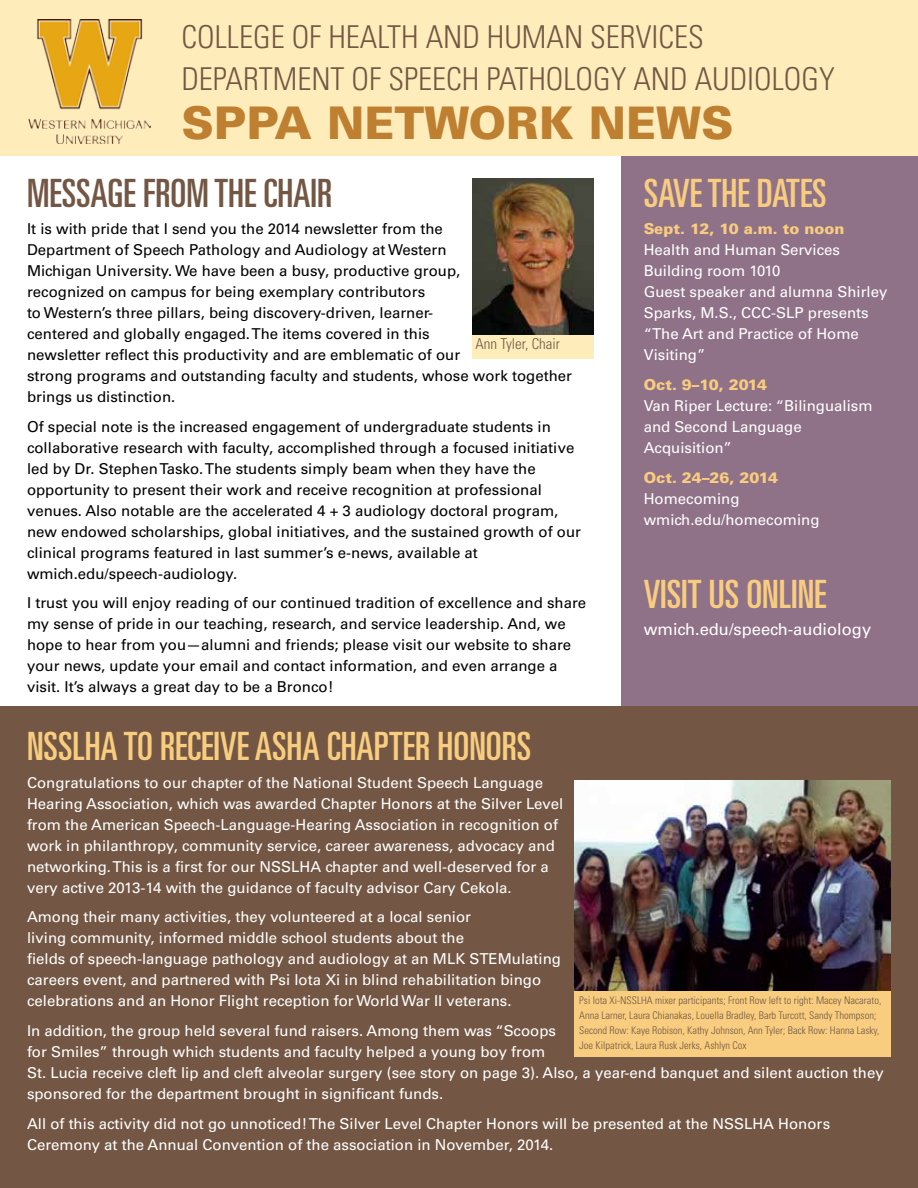
<style>
.page{position:relative;width:918px;height:1188px;background:#fff}
.page>*{position:absolute;margin:0;border:0;box-sizing:border-box;transform-origin:0 0}
.t1{font:900 45px "Univers LT Std";color:#bf7f31}
.t2{font:ultra-condensed 39px "Univers LT Std";color:#f8cd7f}
.t3{font:ultra-condensed 39px "Univers LT Std";color:#735744}
.t4{font:300 condensed 31.5px/41.7px "Univers LT Std";color:#735744}
.t5{font:16.5px "Univers LT Std";color:#fff}
.t6{font:15px/21px "Univers LT Std";color:#fff}
.t7{font:15px/21px "Univers LT Std";color:#000}
.t8{font:900 15px "Univers LT Std";color:#f8cd7f}
.t9{font:300 condensed 15px "Univers LT Std";color:#735744}
.t10{font:900 15px "Univers LT Std";letter-spacing:-.02em;color:#f8cd7f}
.t11{font:300 condensed 10.5px/15px "Univers LT Std";color:#735744}
</style>
<div class="page">
<div style="left:621px;top:156px;width:297px;height:550px;background:#8f7288"></div>
<div style="left:0;top:706px;width:918px;height:482px;background:#735744"></div>
<div style="left:0;top:0;width:918px;height:156px;background:#feedbb"></div>
<img style="left:29px;top:20px;width:121px;height:124px">
<img style="left:472px;top:178px;width:122px;height:157px">
<div style="left:472px;top:335px;width:122px;height:24px;background:#feedbb"></div>
<img style="left:575px;top:780px;width:316px;height:211px">
<div style="left:575px;top:991px;width:316px;height:65px;background:#f8cd7f"></div>
<h3 class="t4" style="left:181px;top:16px;width:655px">COLLEGE OF HEALTH AND HUMAN SERVICES<br>DEPARTMENT OF SPEECH PATHOLOGY AND AUDIOLOGY</h3>
<h1 class="t1" style="left:181px;top:95px;width:554px">SPPA NETWORK NEWS</h1>
<h2 class="t2" style="left:644px;top:171px;width:185px">SAVE THE DATES</h2>
<p class="t8" style="left:644px;top:220px;width:202px">Sept. 12, 10 a.m. to noon</p>
<p class="t6" style="left:644px;top:240px;width:245px">Health and Human Services<br>Building room 1010<br>Guest speaker and alumna Shirley<br>Sparks, M.S., CCC-SLP presents “The Art and Practice of Home<br>Visiting”</p>
<p class="t10" style="left:644px;top:375px;width:125px">Oct. 9–10, 2014</p>
<p class="t6" style="left:644px;top:395px;width:230px">Van Riper Lecture: “Bilingualism and Second Language<br>Acquisition”</p>
<p class="t8" style="left:644px;top:468px;width:136px">Oct. 24–26, 2014</p>
<p class="t6" style="left:644px;top:488px;width:177px">Homecoming wmich.edu/homecoming</p>
<h2 class="t3" style="left:27px;top:171px;width:307px">MESSAGE FROM THE CHAIR</h2>
<p class="t7" style="left:27px;top:218px;width:547px">It is with pride that I send you the 2014 newsletter from the<br>Department of Speech Pathology and Audiology at Western<br>Michigan University. We have been a busy, productive group,<br>recognized on campus for being exemplary contributors<br>to Western’s three pillars, being discovery-driven, learner-<br>centered and globally engaged. The items covered in this<br>newsletter reflect this productivity and are emblematic of our<br>strong programs and outstanding faculty and students, whose work together brings us distinction.</p>
<p class="t7" style="left:27px;top:416px;width:556px">Of special note is the increased engagement of undergraduate students in collaborative research with faculty, accomplished through a focused initiative led by Dr. Stephen Tasko. The students simply beam when they have the opportunity to present their work and receive recognition at professional venues. Also notable are the accelerated 4 + 3 audiology doctoral program, new endowed scholarships, global initiatives, and the sustained growth of our clinical programs featured in last summer’s e-news, available at wmich.edu/speech-audiology.</p>
<p class="t7" style="left:27px;top:593px;width:561px">I trust you will enjoy reading of our continued tradition of excellence and share my sense of pride in our teaching, research, and service leadership. And, we hope to hear from you—alumni and friends; please visit our website to share your news, update your email and contact information, and even arrange a visit. It’s always a great day to be a Bronco!</p>
<p class="t9" style="left:476px;top:335px;width:86px">Ann Tyler, Chair</p>
<h2 class="t2" style="left:644px;top:572px;width:184px">VISIT US ONLINE</h2>
<p class="t5" style="left:644px;top:620px;width:229px">wmich.edu/speech-audiology</p>
<h2 class="t2" style="left:27px;top:724px;width:506px">NSSLHA TO RECEIVE ASHA CHAPTER HONORS</h2>
<p class="t6" style="left:27px;top:772px;width:538px">Congratulations to our chapter of the National Student Speech Language Hearing Association, which was awarded Chapter Honors at the Silver Level from the American Speech-Language-Hearing Association in recognition of work in philanthropy, community service, career awareness, advocacy and networking. This is a first for our NSSLHA chapter and well-deserved for a very active 2013-14 with the guidance of faculty advisor Cary Cekola.</p>
<p class="t6" style="left:27px;top:907px;width:536px">Among their many activities, they volunteered at a local senior<br>living community, informed middle school students about the<br>fields of speech-language pathology and audiology at an MLK STEMulating careers event, and partnered with Psi Iota Xi in blind rehabilitation bingo celebrations and an Honor Flight reception for World War II veterans.</p>
<p class="t6" style="left:27px;top:1020px;width:858px">In addition, the group held several fund raisers. Among them was “Scoops<br>for Smiles” through which students and faculty helped a young boy from<br>St. Lucia receive cleft lip and cleft alveolar surgery (see story on page 3). Also, a year-end banquet and silent auction they sponsored for the department brought in significant funds.</p>
<p class="t6" style="left:27px;top:1113px;width:805px">All of this activity did not go unnoticed! The Silver Level Chapter Honors will be presented at the NSSLHA Honors<br>Ceremony at the Annual Convention of the association in November, 2014.</p>
<p class="t11" style="left:579px;top:993px;width:304px">Psi Iota Xi-NSSLHA mixer participants; Front Row left to right: Macey Nacarato, Anna Larner, Laura Chianakas, Louella Bradley, Barb Turcott, Sandy Thompson; Second Row: Kaye Robison, Kathy Johnson, Ann Tyler; Back Row: Hanna Lasky, Joe Kilpatrick, Laura Rusk Jerks, Ashlyn Cox</p>
</div>
